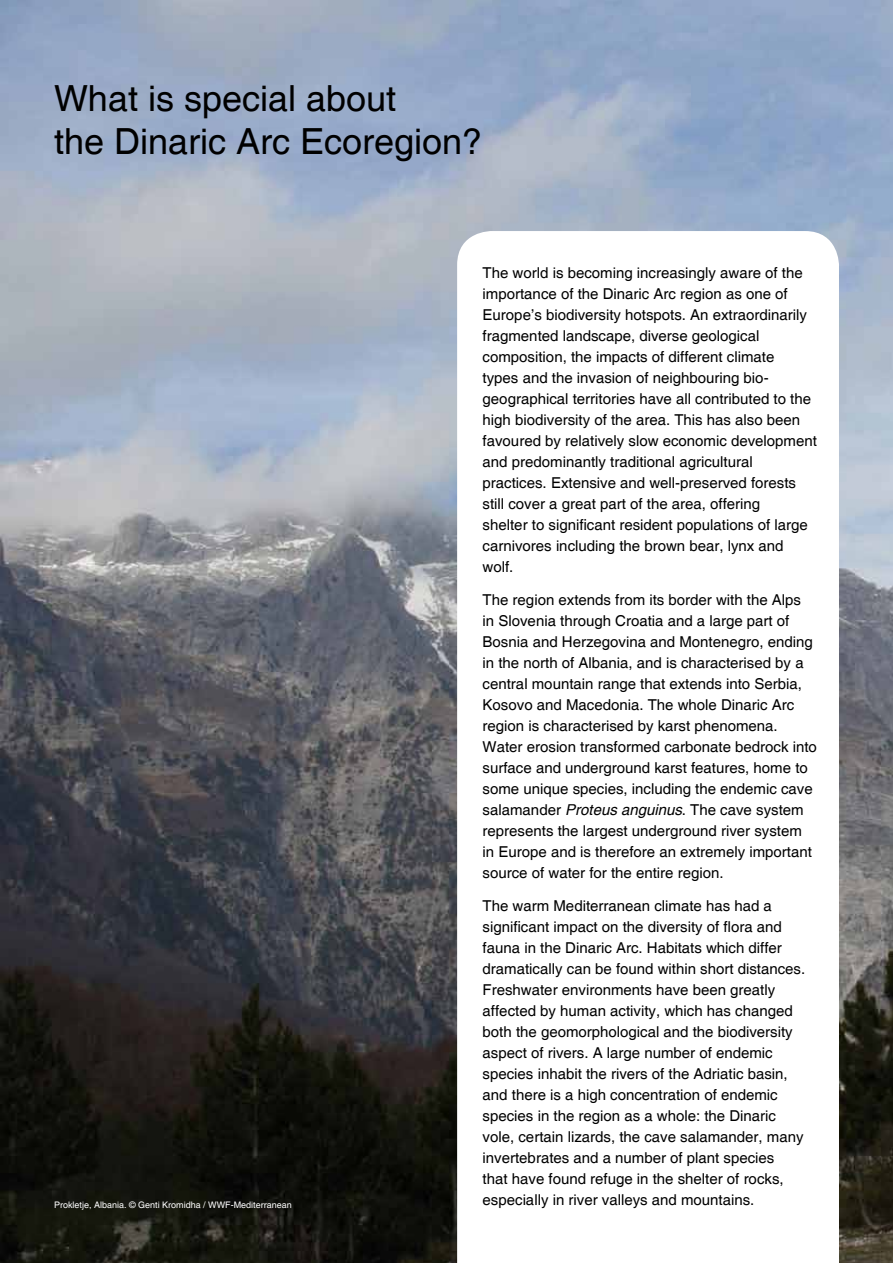
<style>
.page{position:relative;width:893px;height:1263px;background:#fff}
.page>*{position:absolute;margin:0;border:0;box-sizing:border-box;transform-origin:0 0}
.t1{font:36px/43.2px "Helvetica";color:#000}
.t2{font:15px/21px "Helvetica";color:#000}
.t3{font:9px "Helvetica";color:#fff}
.s1{font-style:italic}
</style>
<div class="page">
<img style="left:0;top:0;width:893px;height:1263px">
<svg style="left:457px;top:231px;width:382px;height:1032px"></svg>
<h1 class="t1" style="left:54px;top:78px;width:430px">What is special about<br>the Dinaric Arc Ecoregion?</h1>
<p class="t3" style="left:54px;top:1199px;width:239px">Prokletje, Albania. © Genti Kromidha / WWF-Mediterranean</p>
<p class="t2" style="left:483px;top:263px;width:336px">The world is becoming increasingly aware of the importance of the Dinaric Arc region as one of Europe’s biodiversity hotspots. An extraordinarily fragmented landscape, diverse geological composition, the impacts of different climate<br>types and the invasion of neighbouring bio&shy;geographical territories have all contributed to the high biodiversity of the area. This has also been favoured by relatively slow economic development and predominantly traditional agricultural practices. Extensive and well-preserved forests still cover a great part of the area, offering<br>shelter to significant resident populations of large carnivores including the brown bear, lynx and wolf.</p>
<p class="t2" style="left:483px;top:590px;width:336px">The region extends from its border with the Alps<br>in Slovenia through Croatia and a large part of Bosnia and Herzegovina and Montenegro, ending in the north of Albania, and is characterised by a central mountain range that extends into Serbia, Kosovo and Macedonia. The whole Dinaric Arc region is characterised by karst phenomena.<br>Water erosion transformed carbonate bedrock into surface and underground karst features, home to some unique species, including the endemic cave salamander <span class="s1">Proteus anguinus</span>. The cave system represents the largest underground river system in Europe and is therefore an extremely important source of water for the entire region.</p>
<p class="t2" style="left:483px;top:896px;width:324px">The warm Mediterranean climate has had a significant impact on the diversity of flora and fauna in the Dinaric Arc. Habitats which differ dramatically can be found within short distances.<br>Freshwater environments have been greatly affected by human activity, which has changed both the geomorphological and the biodiversity aspect of rivers. A large number of endemic species inhabit the rivers of the Adriatic basin, and there is a high concentration of endemic species in the region as a whole: the Dinaric vole, certain lizards, the cave salamander, many invertebrates and a number of plant species<br>that have found refuge in the shelter of rocks, especially in river valleys and mountains.</p>
</div>
